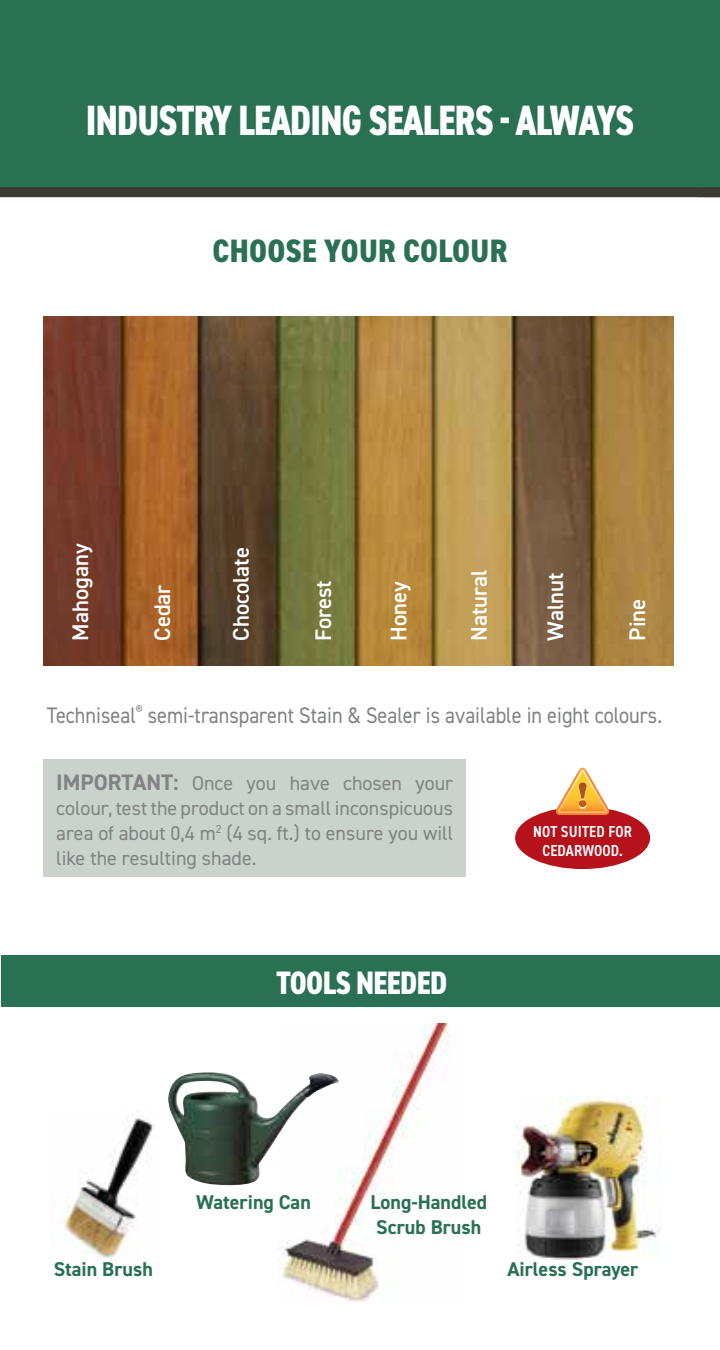
<style>
.page{position:relative;width:720px;height:1350px;background:#fff}
.page>*{position:absolute;margin:0;border:0;box-sizing:border-box;transform-origin:0 0}
.t1{font:800 condensed 42.5px "DIN2014";letter-spacing:-.02em;color:#fff;scale:.89 1}
.t2{font:800 condensed 32.5px "DIN2014";letter-spacing:.01em;color:#297152}
.t3{font:800 condensed 32.5px "DIN2014";letter-spacing:-.02em;color:#fff;scale:.95 1}
.t4{font:600 22.75px "DIN2014";color:#fff}
.t5{font:22.5px "DIN2014";color:#808285;scale:.9 1}
.t6{font:20px/25px "DIN2014";color:#808285;text-align:justify}
.t7{font:700 20px/25px "DIN2014";color:#297152}
.t8{font:600 condensed 16px/19px "DIN2014";letter-spacing:.01em;color:#fff;text-align:center}
.s1{font-weight:700;font-size:22.5px}
</style>
<div class="page">
<div style="left:0;top:0;width:720px;height:187px;background:#297152"></div>
<div style="left:0;top:187px;width:720px;height:10px;background:#3d3935"></div>
<img style="left:44px;top:316px;width:630px;height:350px">
<div style="left:44px;top:759px;width:422px;height:118px;background:#cad3cb"></div>
<div style="left:515px;top:807px;width:135px;height:62px;background:#b5121b;border-radius:50%"></div>
<svg style="left:556px;top:768px;width:54px;height:47px"></svg>
<img style="left:281px;top:1024px;width:170px;height:278px">
<div style="left:2px;top:955px;width:718px;height:52px;background:#297152"></div>
<img style="left:517px;top:1097px;width:142px;height:166px">
<img style="left:168px;top:1072px;width:171px;height:113px">
<img style="left:63px;top:1118px;width:92px;height:140px">
<h1 class="t1" style="left:86px;top:92px;width:618px">INDUSTRY LEADING SEALERS - ALWAYS</h1>
<h2 class="t2" style="left:213px;top:229px;width:296px">CHOOSE YOUR COLOUR</h2>
<p class="t4" style="left:65px;top:641px;width:98px;rotate:-90deg">Mahogany</p>
<p class="t4" style="left:147px;top:641px;width:58px;rotate:-90deg">Cedar</p>
<p class="t4" style="left:226px;top:641px;width:95px;rotate:-90deg">Chocolate</p>
<p class="t4" style="left:308px;top:641px;width:62px;rotate:-90deg">Forest</p>
<p class="t4" style="left:384px;top:641px;width:61px;rotate:-90deg">Honey</p>
<p class="t4" style="left:464px;top:641px;width:73px;rotate:-90deg">Natural</p>
<p class="t4" style="left:540px;top:641px;width:69px;rotate:-90deg">Walnut</p>
<p class="t4" style="left:622px;top:641px;width:43px;rotate:-90deg">Pine</p>
<p class="t5" style="left:47px;top:701px;width:685px">Techniseal<sup>®</sup> semi-transparent Stain &amp; Sealer is available in eight colours.</p>
<p class="t6" style="left:56px;top:770px;width:398px"><span class="s1">IMPORTANT:</span> Once you have chosen your colour, test the product on a small inconspicuous area of about 0,4 m<sup>2</sup> (4 sq. ft.) to ensure you will like the resulting shade.</p>
<h2 class="t3" style="left:276px;top:961px;width:181px">TOOLS NEEDED</h2>
<p class="t8" style="left:533px;top:822px;width:100px">NOT SUITED FOR<br>CEDARWOOD.</p>
<p class="t7" style="left:54px;top:1257px;width:101px">Stain Brush</p>
<p class="t7" style="left:196px;top:1189px;width:116px">Watering Can</p>
<p class="t7" style="left:370px;top:1189px;width:118px">Long-Handled<br>Scrub Brush</p>
<p class="t7" style="left:507px;top:1257px;width:133px">Airless Sprayer</p>
</div>
